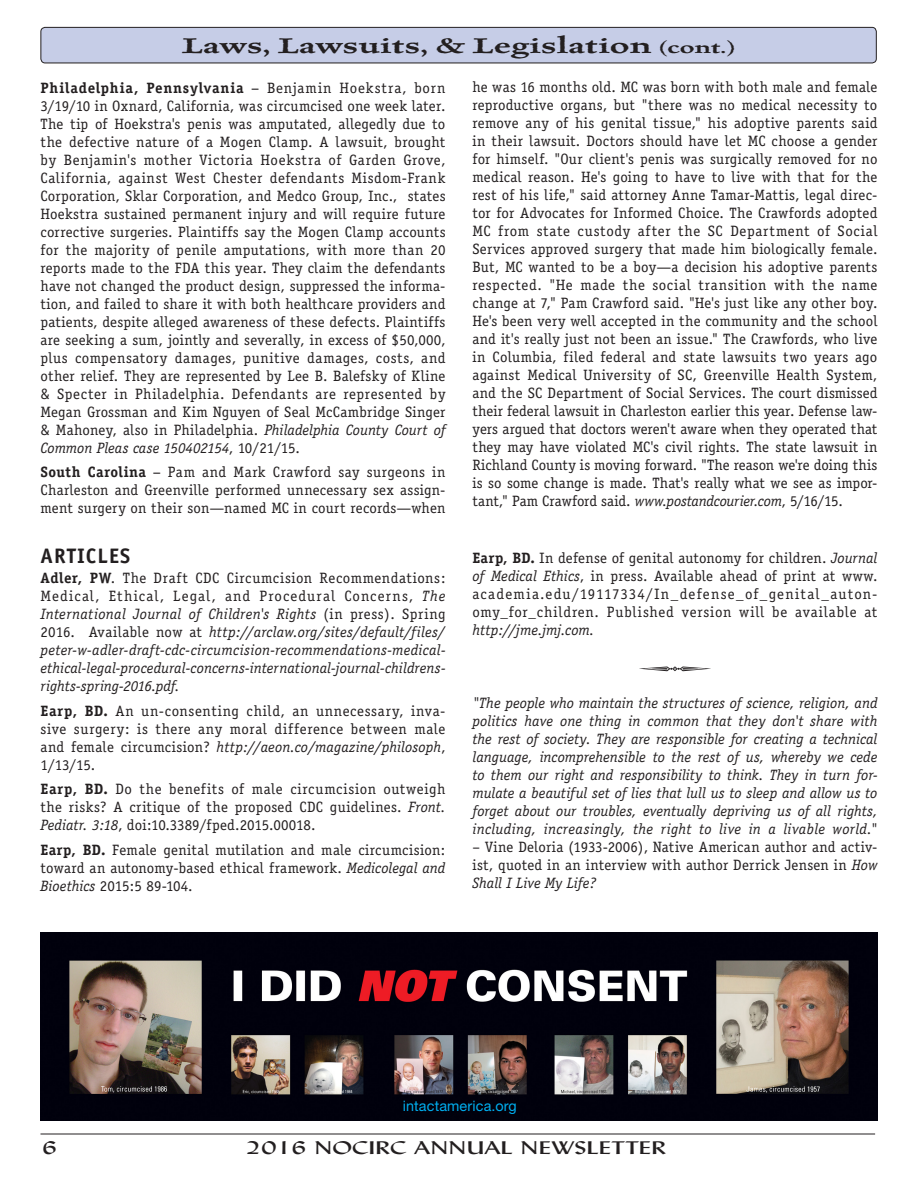
<style>
.page{position:relative;width:918px;height:1188px;background:#fff}
.page>*{position:absolute;margin:0;border:0;box-sizing:border-box;transform-origin:0 0}
.heads_2008{font:600 24px "Celestia Antiqua";color:#231f20;scale:1.55 1}
.Heading_3{font:700 21px "Officina Sans";letter-spacing:.05em;color:#231f20}
.t1{font:18px "Lydian BT";color:#231f20;scale:1.55 1}
.BODY_officina{font:15px/18px "Officina Serif";letter-spacing:.015em;color:#231f20;text-align:justify}
.BODY_officina-2{font:italic 15px/18px "Officina Serif";letter-spacing:.015em;color:#231f20;text-align:justify}
.BODY_officina-3{font:14.4px "Helvetica Neue";letter-spacing:.01em;color:#00aeef}
.s1{font-size:18px}
.s2{font-weight:700}
.s3{font-style:italic}
.s4{font-weight:700;font-style:normal}
.s5{font-style:normal}
.s6{font-size:15.15px}
</style>
<div class="page">
<hr style="left:40px;top:1134px;width:835px;height:1px;background:#231f20">
<div style="left:41px;top:27px;width:835px;height:36px;background:#c6cde7;border-radius:4px"></div>
<div style="left:40px;top:27px;width:837px;height:36px;border:1px solid #231f20;border-radius:4px"></div>
<img style="left:40px;top:933px;width:838px;height:187px">
<p class="heads_2008" style="left:182px;top:33px;width:358px">Laws, Lawsuits, &amp; Legislation <span class="s1">(cont.)</span></p>
<p class="BODY_officina" style="left:40px;top:79px;width:407px"><span class="s2">Philadelphia, Pennsylvania</span> − Benjamin Hoekstra, born 3/19/10 in Oxnard, California, was circumcised one week later.<br>The tip of Hoekstra's penis was amputated, allegedly due to the defective nature of a Mogen Clamp. A lawsuit, brought by Benjamin's mother Victoria Hoekstra of Garden Grove, California, against West Chester defendants Misdom-Frank Corporation, Sklar Corporation, and Medco Group, Inc., states Hoekstra sustained permanent injury and will require future corrective surgeries. Plaintiffs say the Mogen Clamp accounts for the majority of penile amputations, with more than 20 reports made to the FDA this year. They claim the defendants have not changed the product design, suppressed the informa&shy;tion, and failed to share it with both healthcare providers and patients, despite alleged awareness of these defects. Plaintiffs are seeking a sum, jointly and severally, in excess of $50,000, plus compensatory damages, punitive damages, costs, and other relief. They are represented by Lee B. Balefsky of Kline &amp; Specter in Philadelphia. Defendants are represented by Megan Grossman and Kim Nguyen of Seal McCambridge Singer &amp; Mahoney, also in Philadelphia. <span class="s3">Philadelphia County Court of Common Pleas case 150402154</span>, 10/21/15.</p>
<p class="BODY_officina" style="left:40px;top:463px;width:407px"><span class="s2">South Carolina</span> − Pam and Mark Crawford say surgeons in Charleston and Greenville performed unnecessary sex assign&shy;ment surgery on their son—named MC in court records—when</p>
<p class="Heading_3" style="left:40px;top:543px;width:91px">ARTICLES</p>
<p class="BODY_officina-2" style="left:40px;top:569px;width:407px"><span class="s4">Adler, PW</span><span class="s5">. The Draft CDC Circumcision Recommendations:<br>Medical, Ethical, Legal, and Procedural Concerns,</span> The International Journal of Children's Rights <span class="s5">(in press). Spring 2016. Available now at</span> http://arclaw.org/sites/default/files/ peter-w-adler-draft-cdc-circumcision-recommendations-medical&shy;ethical-legal-procedural-concerns-international-journal-childrens&shy;rights-spring-2016.pdf.</p>
<p class="BODY_officina" style="left:40px;top:702px;width:407px"><span class="s2">Earp, BD.</span> An un-consenting child, an unnecessary, inva&shy;sive surgery: is there any moral difference between male and female circumcision? <span class="s3">http://aeon.co/magazine/philosoph</span>, 1/13/15.</p>
<p class="BODY_officina" style="left:40px;top:780px;width:407px"><span class="s2">Earp, BD.</span> Do the benefits of male circumcision outweigh the risks? A critique of the proposed CDC guidelines. <span class="s3">Front.<br>Pediatr. 3:18</span>, doi:10.3389/fped.2015.00018.</p>
<p class="BODY_officina" style="left:40px;top:841px;width:406px"><span class="s2">Earp, BD.</span> Female genital mutilation and male circumcision: toward an autonomy-based ethical framework. <span class="s3">Medicolegal and Bioethics</span> 2015:5 89-104.</p>
<p class="BODY_officina" style="left:472px;top:78px;width:407px">he was 16 months old. MC was born with both male and female reproductive organs, but "there was no medical necessity to remove any of his genital tissue," his adoptive parents said in their lawsuit. Doctors should have let MC choose a gender for himself. "Our client's penis was surgically removed for no medical reason. He's going to have to live with that for the rest of his life," said attorney Anne Tamar-Mattis, legal direc&shy;tor for Advocates for Informed Choice. The Crawfords adopted MC from state custody after the SC Department of Social Services approved surgery that made him biologically female.<br>But, MC wanted to be a boy—a decision his adoptive parents respected. "He made the social transition with the name change at 7," Pam Crawford said. "He's just like any other boy.<br>He's been very well accepted in the community and the school and it's really just not been an issue." The Crawfords, who live in Columbia, filed federal and state lawsuits two years ago against Medical University of SC, Greenville Health System, and the SC Department of Social Services. The court dismissed their federal lawsuit in Charleston earlier this year. Defense law&shy;yers argued that doctors weren't aware when they operated that they may have violated MC's civil rights. The state lawsuit in Richland County is moving forward. "The reason we're doing this is so some change is made. That's really what we see as impor&shy;tant," Pam Crawford said. <span class="s3">www.postandcourier.com</span>, 5/16/15.</p>
<p class="BODY_officina" style="left:472px;top:549px;width:407px"><span class="s2">Earp, BD.</span> In defense of genital autonomy for children. <span class="s3">Journal of Medical Ethics</span>, in press. Available ahead of print at www. academia.edu/19117334/In_defense_of_genital_auton&shy;omy_for_children. Published version will be available at <span class="s3">http://jme.jmj.com.</span></p>
<p class="BODY_officina-2" style="left:472px;top:694px;width:407px">"The people who maintain the structures of science, religion, and politics have one thing in common that they don't share with the rest of society. They are responsible for creating a technical language, incomprehensible to the rest of us, whereby we cede to them our right and responsibility to think. They in turn for&shy;mulate a beautiful set of lies that lull us to sleep and allow us to forget about our troubles, eventually depriving us of all rights, including, increasingly, the right to live in a livable world."</p>
<p class="BODY_officina" style="left:472px;top:838px;width:407px"><span class="s6">–</span> Vine Deloria (1933-2006), Native American author and activ&shy;ist, quoted in an interview with author Derrick Jensen in <span class="s3">How Shall I Live My Life?</span></p>
<p class="BODY_officina-3" style="left:403px;top:1098px;width:115px">intactamerica.org</p>
<p class="t1" style="left:42px;top:1137px;width:11px">6</p>
<p class="t1" style="left:246px;top:1137px;width:272px">2016 NOCIRC ANNUAL NEWSLETTER</p>
</div>
